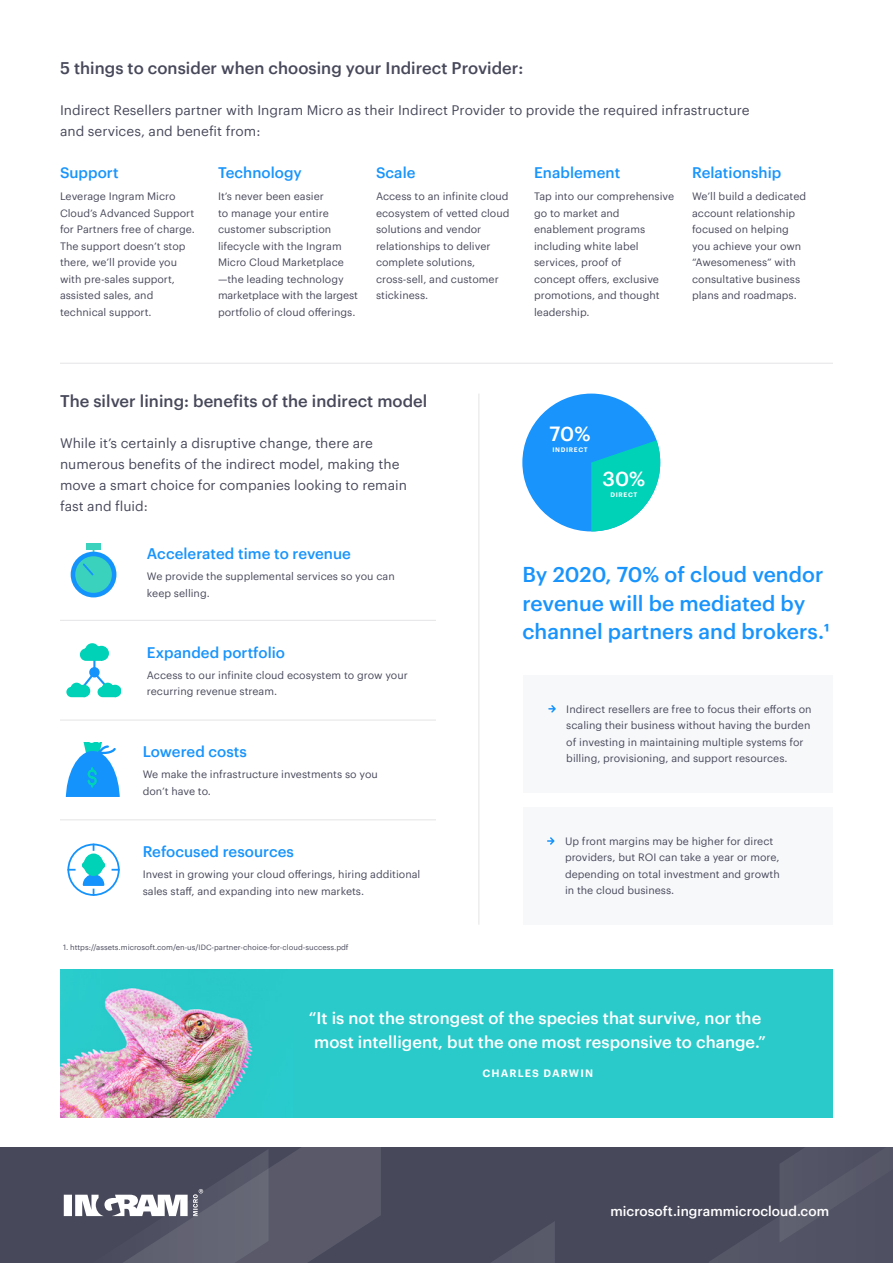
<style>
.page{position:relative;width:893px;height:1263px;background:#fff}
.page>*{position:absolute;margin:0;border:0;box-sizing:border-box;transform-origin:0 0}
.t1{font:500 21px/28.5px "Graphik Web";color:#1894fc}
.t2{font:500 20.1px "Graphik Web";color:#fff}
.t3{font:500 16.5px/24px "Graphik Web";color:#fff;text-align:center}
.t4{font:500 16.5px "Graphik Web";color:#47485a}
.t5{font:500 15px "Graphik Web";color:#1894fc}
.t6{font:13.5px/21px "Graphik Web";color:#47485a}
.t7{font:500 13.5px "Graphik Web";color:#fff}
.t8{font:10.5px/16.5px "Graphik Web";color:#47485a}
.t9{font:600 10.5px "Graphik Web";letter-spacing:.105em;color:#fff}
.t10{font:7.5px "Graphik Web";color:#47485a}
.t11{font:600 6.45px "Graphik Web";letter-spacing:.105em;color:#fff}
</style>
<div class="page">
<div style="left:0;top:1148px;width:893px;height:115px;background:#47485a"></div>
<svg style="left:709px;top:1148px;width:184px;height:115px"></svg>
<svg style="left:64px;top:1148px;width:491px;height:115px"></svg>
<div style="left:61px;top:970px;width:772px;height:148px;background:#2acaca"></div>
<img style="left:61px;top:988px;width:192px;height:130px">
<div style="left:523px;top:807px;width:309px;height:118px;background:#f7f8fa"></div>
<svg style="left:547px;top:837px;width:8px;height:8px"></svg>
<div style="left:523px;top:675px;width:309px;height:117px;background:#f7f8fa"></div>
<svg style="left:548px;top:705px;width:8px;height:8px"></svg>
<div style="left:522px;top:394px;width:138px;height:137px;background:#1894fc;border-radius:50%"></div>
<svg style="left:591px;top:440px;width:69px;height:91px"></svg>
<hr style="left:60px;top:620px;width:376px;height:1px;background:#e4e4e6">
<hr style="left:60px;top:720px;width:376px;height:1px;background:#e4e4e6">
<hr style="left:60px;top:819px;width:376px;height:1px;background:#e4e4e6">
<svg style="left:67px;top:643px;width:54px;height:54px"></svg>
<svg style="left:86px;top:543px;width:15px;height:10px"></svg>
<div style="left:72px;top:553px;width:44px;height:43px;background:#1593fc;border-radius:22px"></div>
<div style="left:71px;top:552px;width:45px;height:45px;border:2px solid #1593fc;border-radius:50%"></div>
<div style="left:75px;top:556px;width:37px;height:37px;background:#3ad2bd;border-radius:18px"></div>
<svg style="left:83px;top:563px;width:11px;height:13px"></svg>
<div style="left:67px;top:844px;width:53px;height:52px;border:2px solid #1593fc;border-radius:50%"></div>
<svg style="left:112px;top:869px;width:7px;height:2px"></svg>
<svg style="left:81px;top:844px;width:25px;height:51px"></svg>
<svg style="left:68px;top:869px;width:7px;height:2px"></svg>
<svg style="left:66px;top:743px;width:54px;height:54px"></svg>
<hr style="left:478px;top:394px;width:1px;height:531px;background:#e4e4e6">
<hr style="left:60px;top:363px;width:773px;height:1px;background:#e4e4e6">
<h3 class="t4" style="left:60px;top:55px;width:465px">5 things to consider when choosing your Indirect Provider:</h3>
<p class="t6" style="left:60px;top:98px;width:691px">Indirect Resellers partner with Ingram Micro as their Indirect Provider to provide the required infrastructure and services, and benefit from:</p>
<h3 class="t5" style="left:60px;top:161px;width:60px">Support</h3>
<p class="t8" style="left:60px;top:187px;width:136px">Leverage Ingram Micro<br>Cloud’s Advanced Support for Partners free of charge.<br>The support doesn’t stop there, we’ll provide you with pre-sales support, assisted sales, and technical support.</p>
<h3 class="t5" style="left:218px;top:161px;width:85px">Technology</h3>
<p class="t8" style="left:218px;top:187px;width:142px">It’s never been easier<br>to manage your entire customer subscription lifecycle with the Ingram<br>Micro Cloud Marketplace —the leading technology marketplace with the largest portfolio of cloud offerings.</p>
<h3 class="t5" style="left:376px;top:161px;width:41px">Scale</h3>
<p class="t8" style="left:376px;top:187px;width:135px">Access to an infinite cloud ecosystem of vetted cloud solutions and vendor relationships to deliver complete solutions, cross-sell, and customer stickiness.</p>
<h3 class="t5" style="left:534px;top:161px;width:88px">Enablement</h3>
<p class="t8" style="left:534px;top:187px;width:142px">Tap into our comprehensive go to market and enablement programs including white label services, proof of<br>concept offers, exclusive promotions, and thought leadership.</p>
<h3 class="t5" style="left:692px;top:161px;width:91px">Relationship</h3>
<p class="t8" style="left:692px;top:187px;width:116px">We’ll build a dedicated account relationship focused on helping you achieve your own “Awesomeness” with consultative business plans and roadmaps.</p>
<h3 class="t4" style="left:60px;top:389px;width:369px">The silver lining: benefits of the indirect model</h3>
<p class="t6" style="left:60px;top:432px;width:348px">While it’s certainly a disruptive change, there are numerous benefits of the indirect model, making the move a smart choice for companies looking to remain fast and fluid:</p>
<h3 class="t5" style="left:147px;top:542px;width:205px">Accelerated time to revenue</h3>
<p class="t8" style="left:147px;top:567px;width:249px">We provide the supplemental services so you can keep selling.</p>
<h3 class="t5" style="left:147px;top:641px;width:140px">Expanded portfolio</h3>
<p class="t8" style="left:147px;top:666px;width:262px">Access to our infinite cloud ecosystem to grow your recurring revenue stream.</p>
<h3 class="t5" style="left:143px;top:740px;width:106px">Lowered costs</h3>
<p class="t8" style="left:143px;top:765px;width:237px">We make the infrastructure investments so you don’t have to.</p>
<h3 class="t5" style="left:143px;top:840px;width:153px">Refocused resources</h3>
<p class="t8" style="left:143px;top:865px;width:279px">Invest in growing your cloud offerings, hiring additional sales staff, and expanding into new markets.</p>
<p class="t10" style="left:63px;top:942px;width:287px">1. https://assets.microsoft.com/en-us/IDC-partner-choice-for-cloud-success.pdf</p>
<h2 class="t2" style="left:550px;top:418px;width:43px">70%</h2>
<p class="t11" style="left:552px;top:445px;width:37px">INDIRECT</p>
<h2 class="t2" style="left:602px;top:463px;width:44px">30%</h2>
<p class="t11" style="left:610px;top:489px;width:29px">DIRECT</p>
<h1 class="t1" style="left:522px;top:558px;width:309px">By 2020, 70% of cloud vendor revenue will be mediated by channel partners and brokers.1</h1>
<p class="t8" style="left:566px;top:700px;width:247px">Indirect resellers are free to focus their efforts on scaling their business without having the burden of investing in maintaining multiple systems for billing, provisioning, and support resources.</p>
<p class="t8" style="left:565px;top:832px;width:216px">Up front margins may be higher for direct providers, but ROI can take a year or more, depending on total investment and growth in the cloud business.</p>
<h3 class="t3" style="left:309px;top:1005px;width:459px">“It is not the strongest of the species that survive, nor the most intelligent, but the one most responsive to change.”</h3>
<p class="t9" style="left:482px;top:1065px;width:112px">CHARLES DARWIN</p>
<p class="t7" style="left:610px;top:1201px;width:220px">microsoft.ingrammicrocloud.com</p>
</div>
